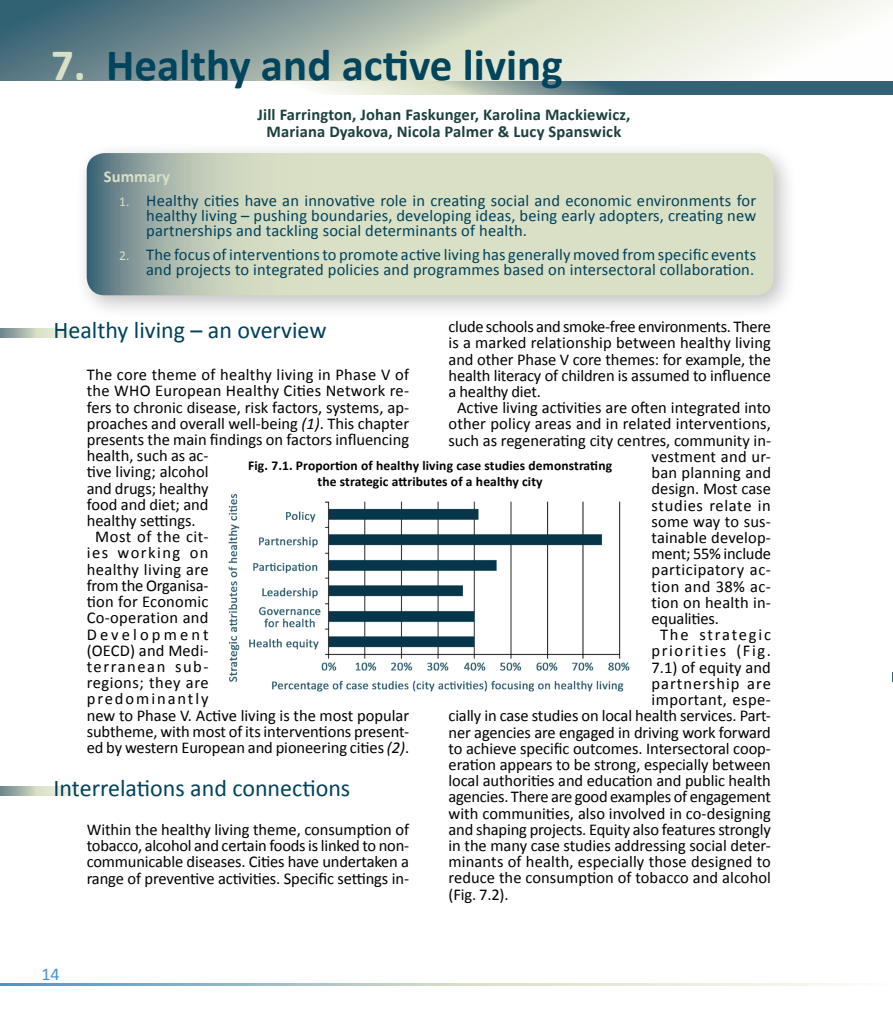
<style>
.page{position:relative;width:893px;height:1021px;background:#fff}
.page>*{position:absolute;margin:0;border:0;box-sizing:border-box;transform-origin:0 0}
.t1{font:700 45px "Calibri";color:#00445d}
.t2{font:24px "Calibri";color:#00425b}
.t3{font:18px "Calibri";color:#4294c4}
.t4{font:16.5px/16.2px "Calibri";color:#000;text-align:justify}
.t5{font:16.5px/15px "Calibri";letter-spacing:.01em;color:#00425b;text-align:justify}
.t6{font:700 16.5px/17.5px "Calibri";letter-spacing:.01em;color:#1c3f40;text-align:center}
.t7{font:16.5px "Calibri";letter-spacing:.02em;color:#000}
.t8{font:16.5px "Calibri";letter-spacing:.025em;color:#000}
.t9{font:16.5px "Calibri";letter-spacing:-.02em;color:#000}
.t10{font:16.5px "Calibri";letter-spacing:.03em;color:#000}
.t11{font:16.5px "Calibri";letter-spacing:.095em;color:#000}
.t12{font:16.5px "Calibri";letter-spacing:.04em;color:#000}
.t13{font:16.5px "Calibri";letter-spacing:.06em;color:#000}
.t14{font:16.5px "Calibri";letter-spacing:.035em;color:#000}
.t15{font:16.5px "Calibri";letter-spacing:.12em;color:#000}
.t16{font:16.5px "Calibri";letter-spacing:.09em;color:#000}
.t17{font:16.5px "Calibri";letter-spacing:.11em;color:#000}
.t18{font:16.5px "Calibri";letter-spacing:.19em;color:#000}
.t19{font:700 16.5px "Calibri";letter-spacing:.01em;color:#d9e0c5}
.t20{font:700 13.5px/16.2px "Calibri";letter-spacing:.01em;color:#000;text-align:center}
.s1{color:#d9e0c5}
.s2{font-size:13.5px;color:#d9e0c5}
.s3{font-style:italic}
</style>
<div class="page">
<svg style="left:0;top:80px;width:893px;height:15px"></svg>
<svg style="left:0;top:0;width:893px;height:80px"></svg>
<svg style="left:0;top:329px;width:82px;height:9px"></svg>
<svg style="left:0;top:786px;width:82px;height:9px"></svg>
<div style="left:74px;top:140px;width:724px;height:180px;background:#000;opacity:.25"></div>
<svg style="left:87px;top:153px;width:686px;height:142px"></svg>
<svg style="left:0;top:983px;width:846px;height:2px"></svg>
<img style="left:228px;top:493px;width:402px;height:199px">
<h1 class="t1" style="left:51px;top:37px;width:513px"><span class="s1">7.</span> Healthy and active living</h1>
<p class="t6" style="left:257px;top:105px;width:374px">Jill Farrington, Johan Faskunger, Karolina Mackiewicz,<br>Mariana Dyakova, Nicola Palmer &amp; Lucy Spanswick</p>
<p class="t19" style="left:104px;top:166px;width:68px">Summary</p>
<p class="t5" style="left:146px;top:193px;width:611px;text-indent:-27px"><span class="s2">1.</span> Healthy cities have an innovative role in creating social and economic environments for healthy living – pushing boundaries, developing ideas, being early adopters, creating new partnerships and tackling social determinants of health.</p>
<p class="t5" style="left:119px;top:246px;width:638px;text-align:right"><span class="s2">2.</span> The focus of interventions to promote active living has generally moved from specific events and projects to integrated policies and programmes based on intersectoral collaboration.</p>
<p class="t9" style="left:448px;top:316px;width:324px">clude schools and smoke-free environments. There</p>
<p class="t4" style="left:448px;top:335px;width:324px">is a marked relationship between healthy living</p>
<p class="t4" style="left:448px;top:351px;width:324px">and other Phase V core themes: for example, the</p>
<p class="t4" style="left:448px;top:367px;width:324px">health literacy of children is assumed to influence</p>
<p class="t4" style="left:448px;top:383px;width:94px">a healthy diet.</p>
<p class="t4" style="left:457px;top:400px;width:315px">Active living activities are often integrated into</p>
<p class="t4" style="left:448px;top:416px;width:324px">other policy areas and in related interventions,</p>
<p class="t4" style="left:448px;top:432px;width:324px">such as regenerating city centres, community in-</p>
<p class="t4" style="left:652px;top:448px;width:121px">vestment and ur-</p>
<p class="t4" style="left:652px;top:464px;width:121px">ban planning and</p>
<p class="t4" style="left:652px;top:481px;width:121px">design. Most case</p>
<p class="t12" style="left:652px;top:494px;width:121px">studies relate in</p>
<p class="t4" style="left:652px;top:513px;width:121px">some way to sus-</p>
<p class="t4" style="left:652px;top:529px;width:121px">tainable develop-</p>
<p class="t4" style="left:652px;top:545px;width:121px">ment; 55% include</p>
<p class="t10" style="left:652px;top:559px;width:121px">participatory ac-</p>
<p class="t8" style="left:652px;top:575px;width:121px">tion and 38% ac-</p>
<p class="t4" style="left:652px;top:594px;width:121px">tion on health in-</p>
<p class="t4" style="left:652px;top:610px;width:69px">equalities.</p>
<p class="t17" style="left:660px;top:624px;width:112px">The strategic</p>
<p class="t11" style="left:652px;top:640px;width:121px">priorities (Fig.</p>
<p class="t4" style="left:652px;top:659px;width:121px">7.1) of equity and</p>
<p class="t13" style="left:652px;top:673px;width:121px">partnership are</p>
<p class="t8" style="left:652px;top:689px;width:121px">important, espe-</p>
<p class="t4" style="left:448px;top:707px;width:324px">cially in case studies on local health services. Part-</p>
<p class="t4" style="left:448px;top:724px;width:324px">ner agencies are engaged in driving work forward</p>
<p class="t4" style="left:448px;top:740px;width:324px">to achieve specific outcomes. Intersectoral coop-</p>
<p class="t4" style="left:448px;top:756px;width:324px">eration appears to be strong, especially between</p>
<p class="t4" style="left:448px;top:772px;width:324px">local authorities and education and public health</p>
<p class="t4" style="left:448px;top:788px;width:324px">agencies. There are good examples of engagement</p>
<p class="t4" style="left:448px;top:805px;width:324px">with communities, also involved in co-designing</p>
<p class="t4" style="left:448px;top:821px;width:324px">and shaping projects. Equity also features strongly</p>
<p class="t4" style="left:448px;top:837px;width:324px">in the many case studies addressing social deter-</p>
<p class="t4" style="left:448px;top:853px;width:324px">minants of health, especially those designed to</p>
<p class="t4" style="left:448px;top:869px;width:324px">reduce the consumption of tobacco and alcohol</p>
<p class="t4" style="left:448px;top:886px;width:62px">(Fig. 7.2).</p>
<h2 class="t2" style="left:54px;top:315px;width:275px">Healthy living – an overview</h2>
<p class="t7" style="left:87px;top:364px;width:324px">The core theme of healthy living in Phase V of</p>
<p class="t4" style="left:87px;top:383px;width:324px">the WHO European Healthy Cities Network re-</p>
<p class="t4" style="left:87px;top:399px;width:324px">fers to chronic disease, risk factors, systems, ap-</p>
<p class="t4" style="left:87px;top:415px;width:324px">proaches and overall well-being <span class="s3">(1)</span>. This chapter</p>
<p class="t4" style="left:87px;top:431px;width:324px">presents the main findings on factors influencing</p>
<p class="t4" style="left:87px;top:447px;width:123px">health, such as ac-</p>
<p class="t4" style="left:87px;top:464px;width:123px">tive living; alcohol</p>
<p class="t4" style="left:87px;top:480px;width:123px">and drugs; healthy</p>
<p class="t4" style="left:87px;top:496px;width:123px">food and diet; and</p>
<p class="t4" style="left:87px;top:512px;width:111px">healthy settings.</p>
<p class="t14" style="left:95px;top:526px;width:115px">Most of the cit-</p>
<p class="t16" style="left:87px;top:542px;width:123px">ies working on</p>
<p class="t8" style="left:87px;top:558px;width:123px">healthy living are</p>
<p class="t4" style="left:87px;top:577px;width:123px">from the Organisa-</p>
<p class="t4" style="left:87px;top:593px;width:123px">tion for Economic</p>
<p class="t7" style="left:87px;top:607px;width:123px">Co-operation and</p>
<p class="t18" style="left:87px;top:623px;width:123px">Development</p>
<p class="t4" style="left:87px;top:642px;width:123px">(OECD) and Medi-</p>
<p class="t11" style="left:87px;top:656px;width:123px">terranean sub-</p>
<p class="t10" style="left:87px;top:672px;width:123px">regions; they are</p>
<p class="t15" style="left:87px;top:688px;width:123px">predominantly</p>
<p class="t4" style="left:87px;top:707px;width:324px">new to Phase V. Active living is the most popular</p>
<p class="t4" style="left:87px;top:723px;width:324px">subtheme, with most of its interventions present-</p>
<p class="t4" style="left:87px;top:739px;width:324px">ed by western European and pioneering cities <span class="s3">(2)</span>.</p>
<p class="t20" style="left:248px;top:457px;width:365px">Fig. 7.1. Proportion of healthy living case studies demonstrating the strategic attributes of a healthy city</p>
<h2 class="t2" style="left:54px;top:772px;width:298px">Interrelations and connections</h2>
<p class="t4" style="left:87px;top:821px;width:324px">Within the healthy living theme, consumption of tobacco, alcohol and certain foods is linked to non&shy;communicable diseases. Cities have undertaken a range of preventive activities. Specific settings in-</p>
<p class="t3" style="left:41px;top:963px;width:20px">14</p>
</div>
